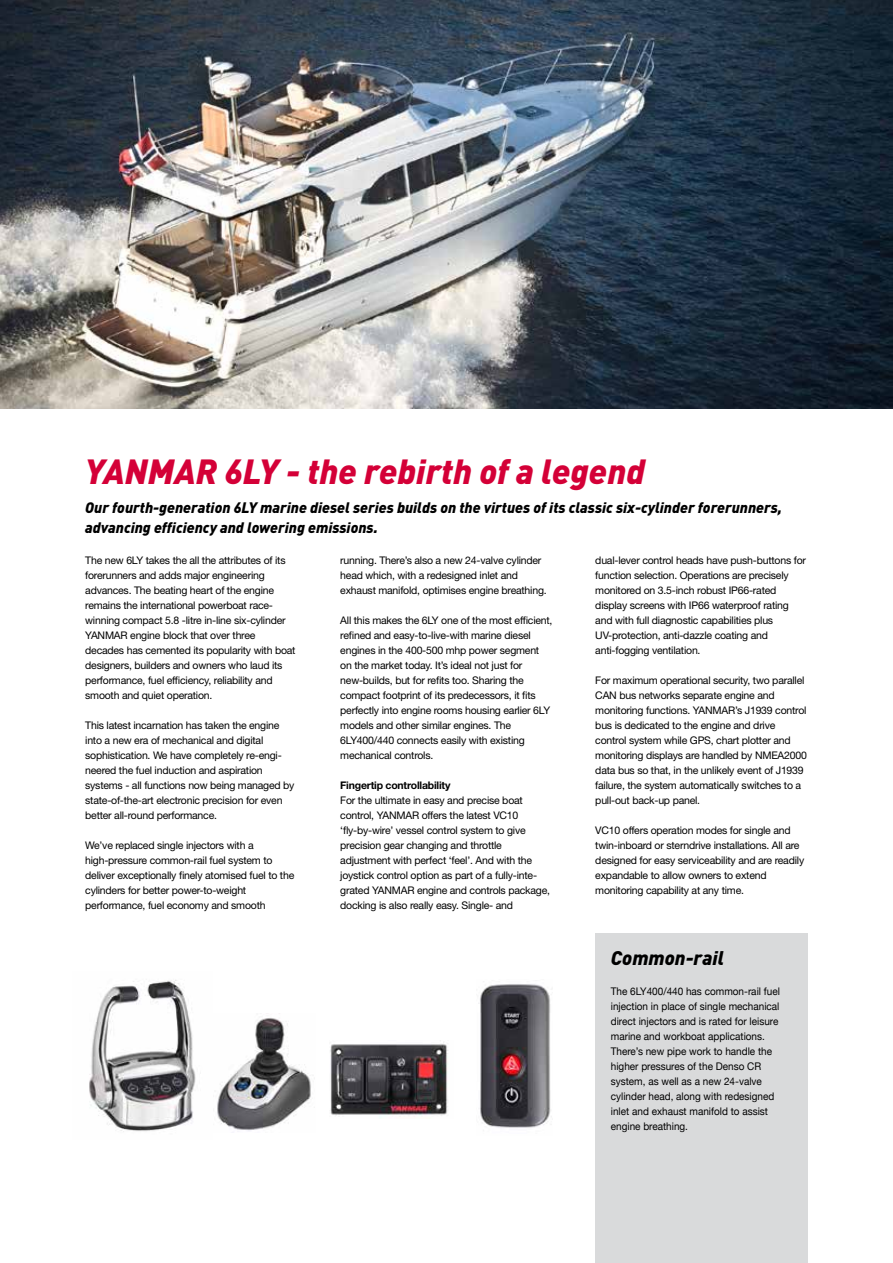
<style>
.page{position:relative;width:893px;height:1263px;background:#fff}
.page>*{position:absolute;margin:0;border:0;box-sizing:border-box;transform-origin:0 0}
.t1{font:italic 900 34.5px "DIN";color:#d40037}
.t2{font:italic 900 19.5px "DIN";color:#000}
.t3{font:italic 900 15px/19.5px "DIN";color:#000}
.t4{font:10.5px/15px "Helvetica Neue LT Std";letter-spacing:-.02em;color:#000}
.t5{font:10.5px/15px "Helvetica Neue";color:#000;scale:.95 1}
.t6{font:700 10.5px "Helvetica Neue LT Std";letter-spacing:-.02em;color:#000}
</style>
<div class="page">
<img style="left:0;top:0;width:893px;height:408px">
<img style="left:89px;top:980px;width:107px;height:152px">
<img style="left:217px;top:1018px;width:94px;height:113px">
<img style="left:330px;top:1042px;width:118px;height:76px">
<img style="left:478px;top:984px;width:74px;height:144px">
<div style="left:595px;top:934px;width:213px;height:329px;background:#d9dadb"></div>
<h1 class="t1" style="left:85px;top:449px;width:562px">YANMAR 6LY - the rebirth of a legend</h1>
<h3 class="t3" style="left:85px;top:497px;width:698px">Our fourth-generation 6LY marine diesel series builds on the virtues of its classic six-cylinder forerunners, advancing efficiency and lowering emissions.</h3>
<p class="t4" style="left:595px;top:552px;width:212px">dual-lever control heads have push-buttons for function selection. Operations are precisely monitored on 3.5-inch robust IP66-rated display screens with IP66 waterproof rating and with full diagnostic capabilities plus UV-protection, anti-dazzle coating and anti-fogging ventilation.</p>
<p class="t4" style="left:595px;top:672px;width:213px">For maximum operational security, two parallel CAN bus networks separate engine and monitoring functions. YANMAR’s J1939 control bus is dedicated to the engine and drive control system while GPS, chart plotter and monitoring displays are handled by NMEA2000 data bus so that, in the unlikely event of J1939 failure, the system automatically switches to a pull-out back-up panel.</p>
<p class="t4" style="left:595px;top:822px;width:210px">VC10 offers operation modes for single and twin-inboard or sterndrive installations. All are designed for easy serviceability and are readily expandable to allow owners to extend monitoring capability at any time.</p>
<p class="t4" style="left:85px;top:552px;width:212px">The new 6LY takes the all the attributes of its forerunners and adds major engineering advances. The beating heart of the engine remains the international powerboat race&shy;winning compact 5.8 -litre in-line six-cylinder YANMAR engine block that over three decades has cemented its popularity with boat designers, builders and owners who laud its performance, fuel efficiency, reliability and smooth and quiet operation.</p>
<p class="t4" style="left:85px;top:717px;width:211px">This latest incarnation has taken the engine into a new era of mechanical and digital sophistication. We have completely re-engi&shy;neered the fuel induction and aspiration systems - all functions now being managed by state-of-the-art electronic precision for even better all-round performance.</p>
<p class="t4" style="left:85px;top:837px;width:211px">We’ve replaced single injectors with a high-pressure common-rail fuel system to deliver exceptionally finely atomised fuel to the cylinders for better power-to-weight performance, fuel economy and smooth</p>
<p class="t4" style="left:340px;top:552px;width:208px">running. There’s also a new 24-valve cylinder head which, with a redesigned inlet and exhaust manifold, optimises engine breathing.</p>
<p class="t4" style="left:340px;top:612px;width:214px">All this makes the 6LY one of the most efficient, refined and easy-to-live-with marine diesel engines in the 400-500 mhp power segment on the market today. It’s ideal not just for new-builds, but for refits too. Sharing the compact footprint of its predecessors, it fits perfectly into engine rooms housing earlier 6LY models and other similar engines. The 6LY400/440 connects easily with existing mechanical controls.</p>
<p class="t6" style="left:340px;top:779px;width:112px">Fingertip controllability</p>
<p class="t4" style="left:340px;top:792px;width:211px">For the ultimate in easy and precise boat control, YANMAR offers the latest VC10 ‘fly-by-wire’ vessel control system to give precision gear changing and throttle adjustment with perfect ‘feel’. And with the joystick control option as part of a fully-inte&shy;grated YANMAR engine and controls package, docking is also really easy. Single- and</p>
<h2 class="t2" style="left:611px;top:945px;width:115px">Common-rail</h2>
<p class="t5" style="left:611px;top:984px;width:179px">The 6LY400/440 has common-rail fuel injection in place of single mechanical direct injectors and is rated for leisure marine and workboat applications.<br>There’s new pipe work to handle the higher pressures of the Denso CR system, as well as a new 24-valve cylinder head, along with redesigned inlet and exhaust manifold to assist engine breathing.</p>
</div>
